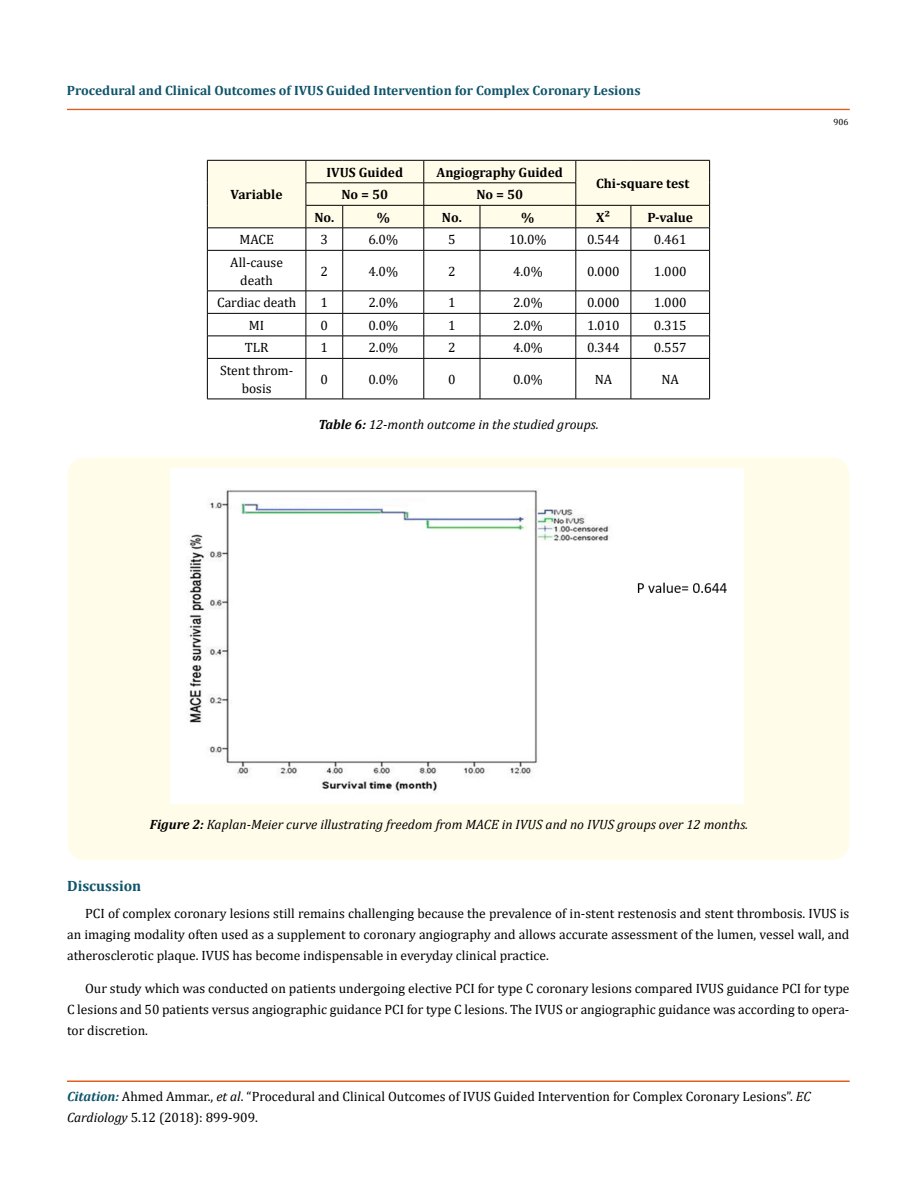
<style>
.page{position:relative;width:917px;height:1190px;background:#fff}
.page>*{position:absolute;margin:0;border:0;box-sizing:border-box;transform-origin:0 0}
.t1{font:700 15px "Cambria";color:#0e546a}
.t2{font:13.5px/21px "Cambria";color:#000;text-align:center}
.t3{font:italic 13.5px "Cambria";color:#000}
.t4{font:700 13.5px "Cambria";color:#0e546a}
.t5{font:700 13.5px "Cambria";color:#000}
.t6{font:9px "Cambria";color:#000}
.s1{font-weight:700}
.s2{font-weight:700;font-style:italic;color:#0e546a}
.s3{font-style:italic}
</style>
<div class="page">
<div style="left:67px;top:109px;width:782px;height:1px;border:1px solid #e05d1a"></div>
<div style="left:67px;top:1081px;width:782px;height:1px;border:1px solid #e05d1a"></div>
<svg style="left:207px;top:160px;width:503px;height:90px"></svg>
<hr style="left:207px;top:250px;width:99px;height:1px;background:#000">
<hr style="left:207px;top:250px;width:1px;height:41px;background:#000">
<hr style="left:306px;top:250px;width:37px;height:1px;background:#000">
<hr style="left:305px;top:250px;width:1px;height:41px;background:#000">
<hr style="left:343px;top:250px;width:81px;height:1px;background:#000">
<hr style="left:342px;top:250px;width:1px;height:41px;background:#000">
<hr style="left:424px;top:250px;width:56px;height:1px;background:#000">
<hr style="left:423px;top:250px;width:1px;height:41px;background:#000">
<hr style="left:480px;top:250px;width:96px;height:1px;background:#000">
<hr style="left:479px;top:250px;width:1px;height:41px;background:#000">
<hr style="left:576px;top:250px;width:55px;height:1px;background:#000">
<hr style="left:575px;top:250px;width:1px;height:41px;background:#000">
<hr style="left:631px;top:250px;width:78px;height:1px;background:#000">
<hr style="left:630px;top:250px;width:1px;height:41px;background:#000">
<hr style="left:709px;top:250px;width:1px;height:41px;background:#000">
<hr style="left:207px;top:290px;width:99px;height:1px;background:#000">
<hr style="left:306px;top:290px;width:37px;height:1px;background:#000">
<hr style="left:343px;top:290px;width:81px;height:1px;background:#000">
<hr style="left:424px;top:290px;width:56px;height:1px;background:#000">
<hr style="left:480px;top:290px;width:96px;height:1px;background:#000">
<hr style="left:576px;top:290px;width:55px;height:1px;background:#000">
<hr style="left:631px;top:290px;width:78px;height:1px;background:#000">
<hr style="left:207px;top:313px;width:99px;height:1px;background:#000">
<hr style="left:306px;top:313px;width:37px;height:1px;background:#000">
<hr style="left:343px;top:313px;width:81px;height:1px;background:#000">
<hr style="left:424px;top:313px;width:56px;height:1px;background:#000">
<hr style="left:480px;top:313px;width:96px;height:1px;background:#000">
<hr style="left:576px;top:313px;width:55px;height:1px;background:#000">
<hr style="left:631px;top:313px;width:78px;height:1px;background:#000">
<hr style="left:207px;top:335px;width:99px;height:1px;background:#000">
<svg style="left:207px;top:291px;width:1px;height:67px"></svg>
<hr style="left:306px;top:335px;width:37px;height:1px;background:#000">
<svg style="left:305px;top:291px;width:1px;height:67px"></svg>
<hr style="left:343px;top:335px;width:81px;height:1px;background:#000">
<svg style="left:342px;top:291px;width:1px;height:67px"></svg>
<hr style="left:424px;top:335px;width:56px;height:1px;background:#000">
<svg style="left:423px;top:291px;width:1px;height:67px"></svg>
<hr style="left:480px;top:335px;width:96px;height:1px;background:#000">
<svg style="left:479px;top:291px;width:1px;height:67px"></svg>
<hr style="left:576px;top:335px;width:55px;height:1px;background:#000">
<svg style="left:575px;top:291px;width:1px;height:67px"></svg>
<hr style="left:631px;top:335px;width:78px;height:1px;background:#000">
<svg style="left:630px;top:291px;width:1px;height:67px"></svg>
<svg style="left:709px;top:291px;width:1px;height:67px"></svg>
<hr style="left:207px;top:358px;width:99px;height:1px;background:#000">
<hr style="left:207px;top:358px;width:1px;height:41px;background:#000">
<hr style="left:306px;top:358px;width:37px;height:1px;background:#000">
<hr style="left:305px;top:358px;width:1px;height:41px;background:#000">
<hr style="left:343px;top:358px;width:81px;height:1px;background:#000">
<hr style="left:342px;top:358px;width:1px;height:41px;background:#000">
<hr style="left:424px;top:358px;width:56px;height:1px;background:#000">
<hr style="left:423px;top:358px;width:1px;height:41px;background:#000">
<hr style="left:480px;top:358px;width:96px;height:1px;background:#000">
<hr style="left:479px;top:358px;width:1px;height:41px;background:#000">
<hr style="left:576px;top:358px;width:55px;height:1px;background:#000">
<hr style="left:575px;top:358px;width:1px;height:41px;background:#000">
<hr style="left:631px;top:358px;width:78px;height:1px;background:#000">
<hr style="left:630px;top:358px;width:1px;height:41px;background:#000">
<hr style="left:709px;top:358px;width:1px;height:41px;background:#000">
<hr style="left:207px;top:398px;width:99px;height:1px;background:#000">
<hr style="left:306px;top:398px;width:37px;height:1px;background:#000">
<hr style="left:343px;top:398px;width:81px;height:1px;background:#000">
<hr style="left:424px;top:398px;width:56px;height:1px;background:#000">
<hr style="left:480px;top:398px;width:96px;height:1px;background:#000">
<hr style="left:576px;top:398px;width:55px;height:1px;background:#000">
<hr style="left:631px;top:398px;width:78px;height:1px;background:#000">
<div style="left:68px;top:457px;width:781px;height:403px;background:#fffde9;border-radius:18px"></div>
<div style="left:170px;top:468px;width:573px;height:335px;background:#fff"></div>
<p class="t4" style="left:67px;top:81px;width:575px">Procedural and Clinical Outcomes of IVUS Guided Intervention for Complex Coronary Lesions</p>
<p class="t5" style="left:231px;top:185px;width:53px">Variable</p>
<p class="t5" style="left:326px;top:163px;width:78px">IVUS Guided</p>
<p class="t5" style="left:436px;top:163px;width:128px">Angiography Guided</p>
<p class="t5" style="left:341px;top:185px;width:48px">No = 50</p>
<p class="t5" style="left:476px;top:185px;width:48px">No = 50</p>
<p class="t5" style="left:596px;top:174px;width:95px">Chi-square test</p>
<p class="t5" style="left:314px;top:208px;width:21px">No.</p>
<p class="t5" style="left:376px;top:208px;width:15px">%</p>
<p class="t5" style="left:442px;top:208px;width:21px">No.</p>
<p class="t5" style="left:521px;top:208px;width:15px">%</p>
<p class="t5" style="left:596px;top:208px;width:16px">X²</p>
<p class="t5" style="left:647px;top:208px;width:47px">P-value</p>
<p class="t2" style="left:239px;top:229px;width:36px">MACE</p>
<p class="t2" style="left:320px;top:229px;width:9px">3</p>
<p class="t2" style="left:368px;top:229px;width:31px">6.0%</p>
<p class="t2" style="left:448px;top:229px;width:9px">5</p>
<p class="t2" style="left:509px;top:229px;width:39px">10.0%</p>
<p class="t2" style="left:587px;top:229px;width:34px">0.544</p>
<p class="t2" style="left:654px;top:229px;width:34px">0.461</p>
<p class="t2" style="left:230px;top:253px;width:54px;line-height:18px">All-cause death</p>
<p class="t2" style="left:320px;top:261px;width:9px">2</p>
<p class="t2" style="left:368px;top:261px;width:31px">4.0%</p>
<p class="t2" style="left:448px;top:261px;width:9px">2</p>
<p class="t2" style="left:513px;top:261px;width:31px">4.0%</p>
<p class="t2" style="left:587px;top:261px;width:34px">0.000</p>
<p class="t2" style="left:654px;top:261px;width:34px">1.000</p>
<p class="t2" style="left:217px;top:292px;width:81px">Cardiac death</p>
<p class="t2" style="left:320px;top:292px;width:9px">1</p>
<p class="t2" style="left:368px;top:292px;width:31px">2.0%</p>
<p class="t2" style="left:448px;top:292px;width:9px">1</p>
<p class="t2" style="left:513px;top:292px;width:31px">2.0%</p>
<p class="t2" style="left:587px;top:292px;width:34px">0.000</p>
<p class="t2" style="left:654px;top:292px;width:34px">1.000</p>
<p class="t2" style="left:249px;top:315px;width:17px">MI</p>
<p class="t2" style="left:320px;top:315px;width:9px">0</p>
<p class="t2" style="left:368px;top:315px;width:31px">0.0%</p>
<p class="t2" style="left:448px;top:315px;width:9px">1</p>
<p class="t2" style="left:513px;top:315px;width:31px">2.0%</p>
<p class="t2" style="left:587px;top:315px;width:34px">1.010</p>
<p class="t2" style="left:654px;top:315px;width:34px">0.315</p>
<p class="t2" style="left:245px;top:337px;width:25px">TLR</p>
<p class="t2" style="left:320px;top:337px;width:9px">1</p>
<p class="t2" style="left:368px;top:337px;width:31px">2.0%</p>
<p class="t2" style="left:448px;top:337px;width:9px">2</p>
<p class="t2" style="left:513px;top:337px;width:31px">4.0%</p>
<p class="t2" style="left:587px;top:337px;width:34px">0.344</p>
<p class="t2" style="left:654px;top:337px;width:34px">0.557</p>
<p class="t2" style="left:220px;top:361px;width:75px;line-height:18px">Stent throm&shy;bosis</p>
<p class="t2" style="left:320px;top:369px;width:9px">0</p>
<p class="t2" style="left:368px;top:369px;width:31px">0.0%</p>
<p class="t2" style="left:448px;top:369px;width:9px">0</p>
<p class="t2" style="left:513px;top:369px;width:31px">0.0%</p>
<p class="t2" style="left:594px;top:369px;width:19px">NA</p>
<p class="t2" style="left:661px;top:369px;width:19px">NA</p>
<p class="t3" style="left:318px;top:415px;width:282px"><span class="s1">Table 6:</span> 12-month outcome in the studied groups.</p>
<p class="t6" style="left:833px;top:117px;width:16px">906</p>
<p class="t3" style="left:150px;top:815px;width:600px"><span class="s1">Figure 2:</span> Kaplan-Meier curve illustrating freedom from MACE in IVUS and no IVUS groups over 12 months.</p>
<p class="t1" style="left:67px;top:875px;width:76px">Discussion</p>
<p class="t2" style="left:67px;top:902px;width:783px;text-align:justify;text-indent:18px">PCI of complex coronary lesions still remains challenging because the prevalence of in-stent restenosis and stent thrombosis. IVUS is an imaging modality often used as a supplement to coronary angiography and allows accurate assessment of the lumen, vessel wall, and atherosclerotic plaque. IVUS has become indispensable in everyday clinical practice.</p>
<p class="t2" style="left:67px;top:977px;width:783px;text-align:justify;text-indent:18px">Our study which was conducted on patients undergoing elective PCI for type C coronary lesions compared IVUS guidance PCI for type C lesions and 50 patients versus angiographic guidance PCI for type C lesions. The IVUS or angiographic guidance was according to opera&shy;tor discretion.</p>
<p class="t2" style="left:67px;top:1086px;width:745px;text-align:left"><span class="s2">Citation:</span> Ahmed Ammar., <span class="s3">et al</span>. “Procedural and Clinical Outcomes of IVUS Guided Intervention for Complex Coronary Lesions”. <span class="s3">EC<br>Cardiology</span> 5.12 (2018): 899-909.</p>
</div>
